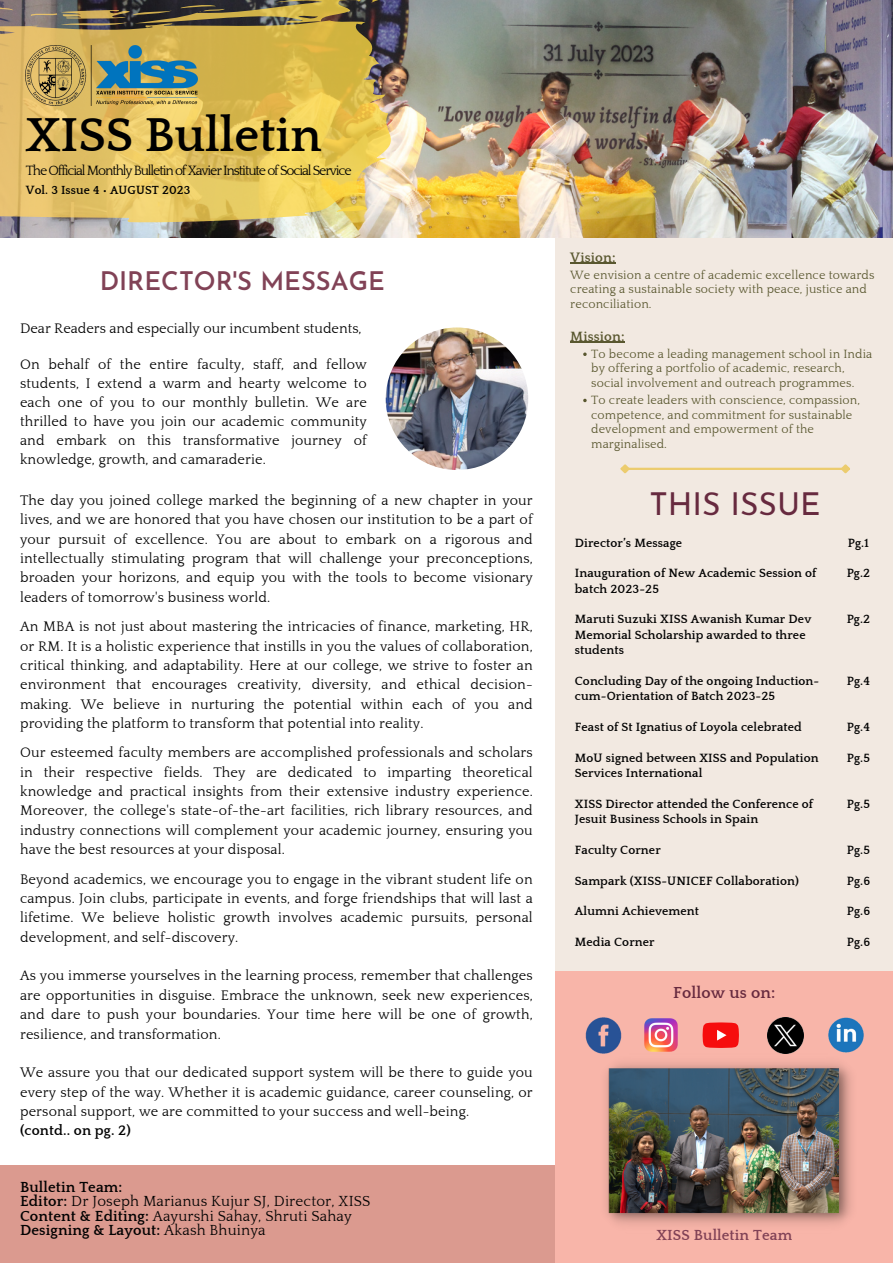
<style>
.page{position:relative;width:893px;height:1264px;background:#fff}
.page>*{position:absolute;margin:0;border:0;box-sizing:border-box;transform-origin:0 0}
.t1{font:700 48.75px "Quattrocento";color:#000}
.t2{font:31.65px "Josefin Sans";color:#672a3f}
.t3{font:600 25.5px "Josefin Sans";color:#814256}
.t4{font:700 16.35px "Quattrocento";letter-spacing:.01em;color:#672a3f}
.t5{font:15px "Quattrocento";letter-spacing:.01em;color:#020202}
.t6{font:700 15px "Quattrocento";letter-spacing:.01em;color:#020202}
.t7{font:700 15px "Quattrocento";letter-spacing:.01em;color:#814256}
.t8{font:14.25px/19.4px "Quattrocento";letter-spacing:.01em;color:#020202;text-align:justify}
.t9{font:700 14.25px "Quattrocento";letter-spacing:.01em;color:#020202}
.t10{font:13.8px "Quattrocento";letter-spacing:-.08em;color:#000}
.t11{font:700 13.8px "Quattrocento";letter-spacing:.01em;color:#59572f}
.t12{font:700 12.3px/15.3px "Quattrocento";letter-spacing:.01em;color:#020202}
.t13{font:12.3px/14.7px "Quattrocento";letter-spacing:.01em;color:#59572f}
.t14{font:700 12px "Quattrocento";letter-spacing:.01em;color:#000}
.s1{font-weight:700}
.s2{font-weight:400}
</style>
<div class="page">
<div style="left:555px;top:222px;width:337px;height:1040px;background:#f2e9e1"></div>
<img style="left:404px;top:0;width:488px;height:237px">
<img style="left:0;top:0;width:404px;height:238px">
<img style="left:20px;top:40px;width:182px;height:71px">
<div style="left:0;top:1165px;width:892px;height:97px;background:#db9a8f"></div>
<div style="left:555px;top:971px;width:337px;height:291px;background:#f8b5a9"></div>
<img style="left:585px;top:1017px;width:37px;height:36px">
<svg style="left:702px;top:1022px;width:36px;height:25px"></svg>
<img style="left:767px;top:1017px;width:36px;height:36px">
<img style="left:828px;top:1017px;width:36px;height:36px">
<hr style="left:628px;top:467px;width:214px;height:3px;background:#eccc6e">
<svg style="left:620px;top:464px;width:11px;height:10px"></svg>
<svg style="left:838px;top:464px;width:12px;height:10px"></svg>
<img style="left:644px;top:1018px;width:33px;height:33px">
<img style="left:385px;top:327px;width:143px;height:143px;border-radius:50%">
<img style="left:599px;top:1053px;width:252px;height:171px">
<hr style="left:570px;top:262px;width:45px;height:1px;background:#59572f">
<hr style="left:570px;top:341px;width:54px;height:2px;background:#59572f">
<p class="t1" style="left:26px;top:109px;width:297px">XISS Bulletin</p>
<p class="t14" style="left:26px;top:184px;width:166px">Vol. 3 Issue 4 • AUGUST 2023</p>
<p class="t10" style="left:26px;top:163px;width:327px">The Official Monthly Bulletin of Xavier Institute of Social Service</p>
<p class="t3" style="left:100px;top:271px;width:286px">DIRECTOR'S MESSAGE</p>
<p class="t8" style="left:20px;top:319px;width:343px">Dear Readers and especially our incumbent students,</p>
<p class="t8" style="left:20px;top:355px;width:348px">On behalf of the entire faculty, staff, and fellow students, I extend a warm and hearty welcome to each one of you to our monthly bulletin. We are thrilled to have you join our academic community and embark on this transformative journey of knowledge, growth, and camaraderie.</p>
<p class="t8" style="left:20px;top:491px;width:514px">The day you joined college marked the beginning of a new chapter in your lives, and we are honored that you have chosen our institution to be a part of your pursuit of excellence. You are about to embark on a rigorous and intellectually stimulating program that will challenge your preconceptions, broaden your horizons, and equip you with the tools to become visionary leaders of tomorrow's business world.</p>
<p class="t8" style="left:20px;top:617px;width:514px">An MBA is not just about mastering the intricacies of finance, marketing, HR, or RM. It is a holistic experience that instills in you the values of collaboration, critical thinking, and adaptability. Here at our college, we strive to foster an environment that encourages creativity, diversity, and ethical decision&shy;making. We believe in nurturing the potential within each of you and providing the platform to transform that potential into reality.</p>
<p class="t8" style="left:20px;top:743px;width:514px">Our esteemed faculty members are accomplished professionals and scholars in their respective fields. They are dedicated to imparting theoretical knowledge and practical insights from their extensive industry experience.<br>Moreover, the college's state-of-the-art facilities, rich library resources, and industry connections will complement your academic journey, ensuring you have the best resources at your disposal.</p>
<p class="t8" style="left:20px;top:869px;width:514px">Beyond academics, we encourage you to engage in the vibrant student life on campus. Join clubs, participate in events, and forge friendships that will last a lifetime. We believe holistic growth involves academic pursuits, personal development, and self-discovery.</p>
<p class="t8" style="left:20px;top:966px;width:514px">As you immerse yourselves in the learning process, remember that challenges are opportunities in disguise. Embrace the unknown, seek new experiences, and dare to push your boundaries. Your time here will be one of growth, resilience, and transformation.</p>
<p class="t8" style="left:20px;top:1063px;width:514px">We assure you that our dedicated support system will be there to guide you every step of the way. Whether it is academic guidance, career counseling, or personal support, we are committed to your success and well-being.</p>
<p class="t9" style="left:20px;top:1123px;width:112px">(contd.. on pg. 2)</p>
<p class="t6" style="left:20px;top:1178px;width:104px">Bulletin Team:</p>
<p class="t5" style="left:20px;top:1193px;width:352px"><span class="s1">Editor:</span> Dr Joseph Marianus Kujur SJ, Director, XISS</p>
<p class="t5" style="left:20px;top:1207px;width:333px"><span class="s1">Content &amp; Editing:</span> Aayurshi Sahay, Shruti Sahay</p>
<p class="t6" style="left:20px;top:1222px;width:247px">Designing &amp; Layout: <span class="s2">Akash Bhuinya</span></p>
<p class="t11" style="left:570px;top:250px;width:47px">Vision:</p>
<p class="t13" style="left:570px;top:268px;width:306px">We envision a centre of academic excellence towards creating a sustainable society with peace, justice and reconciliation.</p>
<p class="t11" style="left:570px;top:329px;width:56px">Mission:</p>
<p class="t13" style="left:591px;top:347px;width:282px">To become a leading management school in India by offering a portfolio of academic, research, social involvement and outreach programmes.</p>
<p class="t13" style="left:591px;top:393px;width:270px">To create leaders with conscience, compassion, competence, and commitment for sustainable development and empowerment of the marginalised.</p>
<p class="t2" style="left:649px;top:491px;width:173px">THIS ISSUE</p>
<p class="t12" style="left:574px;top:535px;width:109px">Director’s Message</p>
<p class="t12" style="left:574px;top:566px;width:243px">Inauguration of New Academic Session of batch 2023-25</p>
<p class="t12" style="left:574px;top:612px;width:238px">Maruti Suzuki XISS Awanish Kumar Dev<br>Memorial Scholarship awarded to three students</p>
<p class="t12" style="left:574px;top:673px;width:246px">Concluding Day of the ongoing Induction&shy;cum-Orientation of Batch 2023-25</p>
<p class="t12" style="left:574px;top:719px;width:228px">Feast of St Ignatius of Loyola celebrated</p>
<p class="t12" style="left:574px;top:750px;width:245px">MoU signed between XISS and Population<br>Services International</p>
<p class="t12" style="left:574px;top:796px;width:240px">XISS Director attended the Conference of<br>Jesuit Business Schools in Spain</p>
<p class="t12" style="left:574px;top:842px;width:87px">Faculty Corner</p>
<p class="t12" style="left:574px;top:873px;width:225px">Sampark (XISS-UNICEF Collaboration)</p>
<p class="t12" style="left:574px;top:904px;width:126px">Alumni Achievement</p>
<p class="t12" style="left:574px;top:934px;width:81px">Media Corner</p>
<p class="t4" style="left:673px;top:984px;width:104px">Follow us on:</p>
<p class="t12" style="left:847px;top:535px;width:23px">Pg.1</p>
<p class="t12" style="left:846px;top:566px;width:25px">Pg.2</p>
<p class="t12" style="left:846px;top:612px;width:25px">Pg.2</p>
<p class="t12" style="left:846px;top:673px;width:25px">Pg.4</p>
<p class="t12" style="left:846px;top:719px;width:25px">Pg.4</p>
<p class="t12" style="left:846px;top:750px;width:25px">Pg.5</p>
<p class="t12" style="left:846px;top:796px;width:25px">Pg.5</p>
<p class="t12" style="left:846px;top:842px;width:25px">Pg.5</p>
<p class="t12" style="left:846px;top:873px;width:25px">Pg.6</p>
<p class="t12" style="left:846px;top:904px;width:25px">Pg.6</p>
<p class="t12" style="left:846px;top:934px;width:25px">Pg.6</p>
<p class="t7" style="left:656px;top:1227px;width:137px">XISS Bulletin Team</p>
</div>
